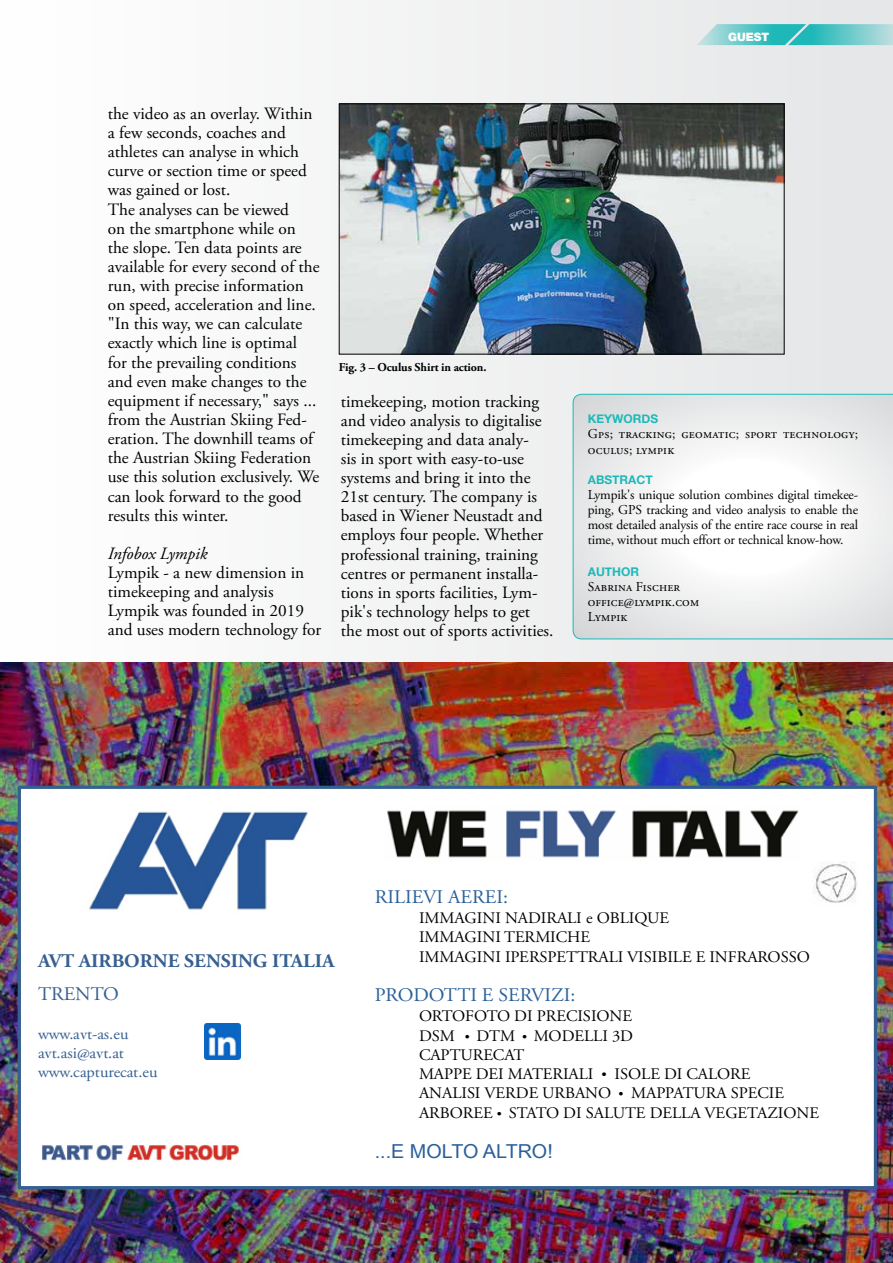
<style>
.page{position:relative;width:893px;height:1263px;background:#fff}
.page>*{position:absolute;margin:0;border:0;box-sizing:border-box;transform-origin:0 0}
.t1{font:19.2px "Adobe Garamond Pro";color:#2a6099}
.t2{font:700 19.2px "Adobe Garamond Pro";color:#376092}
.t3{font:19.2px "Arial Unicode MS";letter-spacing:-.005em;color:#2a6099}
.t4{font:19.2px "Adobe Garamond Pro";letter-spacing:-.005em;color:#376092}
.t5{font:17.25px/19.2px "Adobe Garamond Pro";letter-spacing:-.02em;color:#000}
.t6{font:17.25px/19.2px "Adobe Garamond Pro";color:#000}
.t7{font:italic 17.25px "Adobe Garamond Pro";color:#000}
.t8{font:16.05px/19.2px "Adobe Garamond Pro";letter-spacing:-.005em;color:#000}
.t9{font:16.05px/19.4px "Adobe Garamond Pro";color:#376092}
.t10{font:13.5px/15px "Adobe Garamond Pro";letter-spacing:.01em;color:#000}
.t11{font:700 12px "Adobe Garamond Pro";letter-spacing:-.01em;color:#000}
.t12{font:700 12px "Helvetica Neue";color:#1eb8b8}
.t13{font:900 11.55px "Helvetica Neue";color:#fff}
.s1{font-size:12.9px}
</style>
<div class="page">
<div style="left:0;top:0;width:893px;height:1263px;background:linear-gradient(to right,#fff,#e4e6e7)"></div>
<svg style="left:696px;top:24px;width:197px;height:21px;background:#69c9ca"></svg>
<hr style="left:0;top:0;width:1px;height:1263px;background:#e6e7e8">
<img style="left:341px;top:105px;width:442px;height:248px">
<div style="left:339px;top:103px;width:446px;height:252px;border:1px solid #000"></div>
<svg style="left:573px;top:394px;width:320px;height:245px"></svg>
<img style="left:0;top:662px;width:893px;height:601px">
<svg style="left:16px;top:784px;width:863px;height:407px"></svg>
<img style="left:82px;top:797px;width:234px;height:121px">
<img style="left:204px;top:1024px;width:36px;height:35px">
<img style="left:812px;top:860px;width:47px;height:45px">
<div style="left:363px;top:807px;width:495px;height:54px;background:#fff"></div>
<img style="left:387px;top:810px;width:412px;height:48px">
<div style="left:40px;top:1140px;width:202px;height:26px;background:#fff"></div>
<img style="left:42px;top:1144px;width:197px;height:17px">
<p class="t5" style="left:108px;top:104px;width:213px">the video as an overlay. Within a few seconds, coaches and athletes can analyse in which curve or section time or speed was gained or lost.<br>The analyses can be viewed<br>on the smartphone while on the slope. Ten data points are available for every second of the run, with precise information on speed, acceleration and line. "In this way, we can calculate exactly which line is optimal for the prevailing conditions and even make changes to the equipment if necessary," says ... from the Austrian Skiing Fed&shy;eration. The downhill teams of the Austrian Skiing Federation use this solution exclusively. We can look forward to the good results this winter.</p>
<p class="t7" style="left:108px;top:543px;width:101px">Infobox Lympik</p>
<p class="t6" style="left:108px;top:564px;width:215px">Lympik - a new dimension in timekeeping and analysis<br>Lympik was founded in 2019 and uses modern technology for</p>
<p class="t11" style="left:339px;top:360px;width:149px">Fig. 3 – Oculus Shirt in action.</p>
<p class="t5" style="left:341px;top:392px;width:214px">timekeeping, motion tracking and video analysis to digitalise timekeeping and data analy-<br>sis in sport with easy-to-use systems and bring it into the<br>21st century. The company is based in Wiener Neustadt and employs four people. Whether professional training, training centres or permanent installa&shy;tions in sports facilities, Lym&shy;pik's technology helps to get the most out of sports activities.</p>
<p class="t13" style="left:728px;top:30px;width:43px">GUEST</p>
<p class="t12" style="left:588px;top:409px;width:72px">KEYWORDS</p>
<p class="t10" style="left:588px;top:426px;width:272px;line-height:16.5px">Gps; tracking; geomatic; sport technology; oculus; lympik</p>
<p class="t12" style="left:588px;top:471px;width:66px">ABSTRACT</p>
<p class="t10" style="left:588px;top:488px;width:272px;text-align:justify">Lympik's unique solution combines digital timekee&shy;ping, GPS tracking and video analysis to enable the most detailed analysis of the entire race course in real time, without much effort or technical know-how.</p>
<p class="t12" style="left:588px;top:562px;width:53px">AUTHOR</p>
<p class="t10" style="left:588px;top:580px;width:113px">Sabrina Fischer office@lympik.com<br>Lympik</p>
<p class="t1" style="left:375px;top:885px;width:135px">RILIEVI AEREI:</p>
<p class="t8" style="left:419px;top:909px;width:252px">IMMAGINI NADIRALI e OBLIQUE<br>IMMAGINI TERMICHE</p>
<p class="t2" style="left:38px;top:949px;width:298px">AVT AIRBORNE SENSING ITALIA</p>
<p class="t8" style="left:419px;top:947px;width:392px">IMMAGINI IPERSPETTRALI VISIBILE E INFRAROSSO</p>
<p class="t4" style="left:38px;top:982px;width:83px">TRENTO</p>
<p class="t9" style="left:38px;top:1025px;width:121px">www.avt-as.eu avt.asi@avt.at www.capturecat.eu</p>
<p class="t1" style="left:375px;top:984px;width:202px">PRODOTTI E SERVIZI:</p>
<p class="t8" style="left:419px;top:1007px;width:401px">ORTOFOTO DI PRECISIONE<br>DSM <span class="s1">•</span> DTM <span class="s1">•</span> MODELLI 3D<br>CAPTURECAT<br>MAPPE DEI MATERIALI • ISOLE DI CALORE<br>ANALISI VERDE URBANO <span class="s1">•</span> MAPPATURA SPECIE<br>ARBOREE <span class="s1">•</span> STATO DI SALUTE DELLA VEGETAZIONE</p>
<p class="t3" style="left:375px;top:1143px;width:179px">...E MOLTO ALTRO!</p>
</div>
